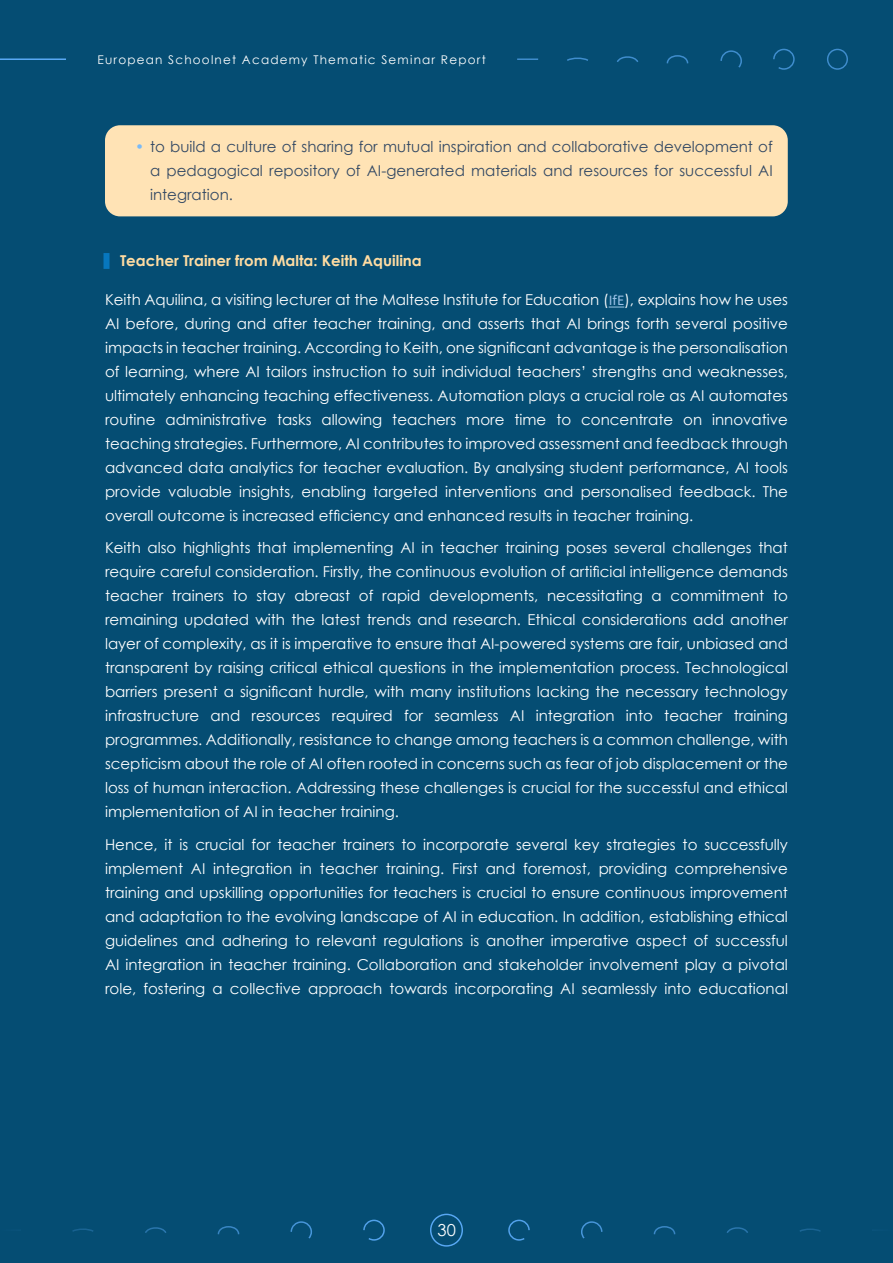
<style>
.page{position:relative;width:893px;height:1263px;background:#054d73}
.page>*{position:absolute;margin:0;border:0;box-sizing:border-box;transform-origin:0 0}
.t1{font:16.5px "Century Gothic";color:#fff}
.t2{font:15px/24px "Century Gothic";color:#fff;text-align:justify}
.t3{font:15px/24px "Century Gothic";color:#334964;text-align:justify}
.t4{font:700 15px "Century Gothic";color:#ffdca2}
.t5{font:12px "Century Gothic";letter-spacing:.1em;color:#fff}
.s1{color:#7abaf7}
.s2{font-family:"Calibri";color:#9bc1e6}
</style>
<div class="page">
<hr style="left:517px;top:58px;width:21px;height:2px;background:#59a9f5">
<svg style="left:567px;top:58px;width:21px;height:3px"></svg>
<svg style="left:617px;top:56px;width:22px;height:6px"></svg>
<svg style="left:666px;top:55px;width:23px;height:9px"></svg>
<svg style="left:827px;top:48px;width:21px;height:22px"></svg>
<svg style="left:720px;top:48px;width:75px;height:22px"></svg>
<hr style="left:0;top:58px;width:66px;height:2px;background:#59a9f5">
<hr style="left:0;top:1229px;width:21px;height:2px;background:#59a9f5">
<svg style="left:72px;top:1228px;width:21px;height:4px"></svg>
<svg style="left:145px;top:1227px;width:22px;height:6px"></svg>
<svg style="left:217px;top:1226px;width:23px;height:9px"></svg>
<svg style="left:430px;top:1213px;width:33px;height:34px"></svg>
<svg style="left:363px;top:1219px;width:22px;height:22px"></svg>
<svg style="left:290px;top:1221px;width:22px;height:18px"></svg>
<hr style="left:872px;top:1229px;width:21px;height:2px;background:#59a9f5">
<svg style="left:800px;top:1228px;width:21px;height:4px"></svg>
<svg style="left:727px;top:1227px;width:21px;height:6px"></svg>
<svg style="left:653px;top:1226px;width:23px;height:9px"></svg>
<svg style="left:508px;top:1219px;width:22px;height:22px"></svg>
<svg style="left:581px;top:1221px;width:22px;height:18px"></svg>
<div style="left:104px;top:253px;width:6px;height:16px;background:#0777be"></div>
<svg style="left:609px;top:307px;width:15px;height:1px"></svg>
<div style="left:105px;top:125px;width:683px;height:91px;background:#ffe3b5;border-radius:15px"></div>
<p class="t5" style="left:97px;top:51px;width:390px">European Schoolnet Academy Thematic Seminar Report</p>
<p class="t3" style="left:150px;top:135px;width:624px;text-indent:-15px"><span class="s1">•</span> to build a culture of sharing for mutual inspiration and collaborative development of a pedagogical repository of AI-generated materials and resources for successful AI integration.</p>
<p class="t4" style="left:120px;top:249px;width:303px">Teacher Trainer from Malta: Keith Aquilina</p>
<p class="t2" style="left:105px;top:287px;width:684px">Keith Aquilina, a visiting lecturer at the Maltese Institute for Education (<span class="s2">IfE</span>), explains how he uses AI before, during and after teacher training, and asserts that AI brings forth several positive impacts in teacher training. According to Keith, one significant advantage is the personalisation of learning, where AI tailors instruction to suit individual teachers’ strengths and weaknesses, ultimately enhancing teaching effectiveness. Automation plays a crucial role as AI automates routine administrative tasks allowing teachers more time to concentrate on innovative teaching strategies. Furthermore, AI contributes to improved assessment and feedback through advanced data analytics for teacher evaluation. By analysing student performance, AI tools provide valuable insights, enabling targeted interventions and personalised feedback. The overall outcome is increased efficiency and enhanced results in teacher training.</p>
<p class="t2" style="left:105px;top:536px;width:684px">Keith also highlights that implementing AI in teacher training poses several challenges that require careful consideration. Firstly, the continuous evolution of artificial intelligence demands teacher trainers to stay abreast of rapid developments, necessitating a commitment to remaining updated with the latest trends and research. Ethical considerations add another layer of complexity, as it is imperative to ensure that AI-powered systems are fair, unbiased and transparent by raising critical ethical questions in the implementation process. Technological barriers present a significant hurdle, with many institutions lacking the necessary technology infrastructure and resources required for seamless AI integration into teacher training programmes. Additionally, resistance to change among teachers is a common challenge, with scepticism about the role of AI often rooted in concerns such as fear of job displacement or the loss of human interaction. Addressing these challenges is crucial for the successful and ethical implementation of AI in teacher training.</p>
<p class="t2" style="left:105px;top:832px;width:684px">Hence, it is crucial for teacher trainers to incorporate several key strategies to successfully implement AI integration in teacher training. First and foremost, providing comprehensive training and upskilling opportunities for teachers is crucial to ensure continuous improvement and adaptation to the evolving landscape of AI in education. In addition, establishing ethical guidelines and adhering to relevant regulations is another imperative aspect of successful AI integration in teacher training. Collaboration and stakeholder involvement play a pivotal role, fostering a collective approach towards incorporating AI seamlessly into educational</p>
<p class="t1" style="left:438px;top:1219px;width:20px">30</p>
</div>
